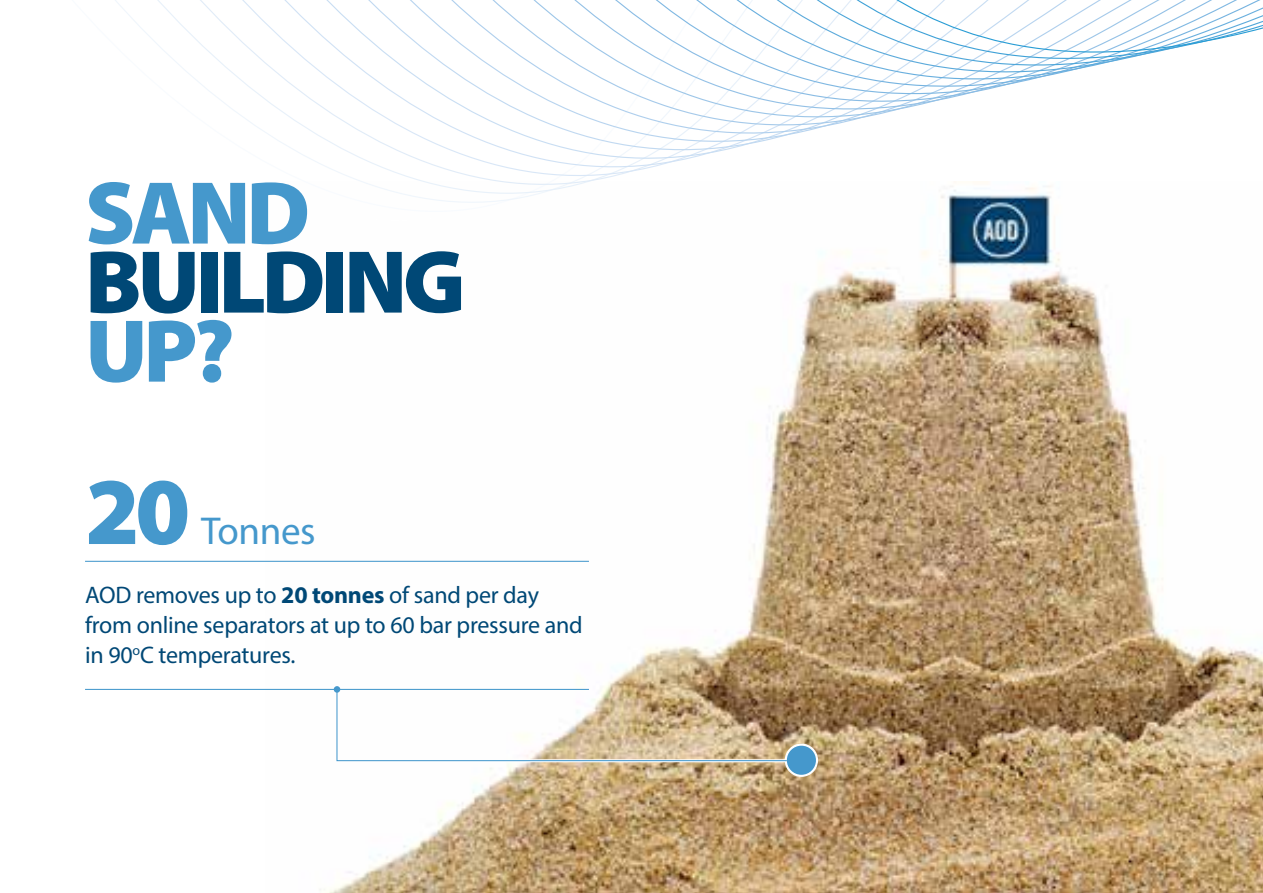
<style>
.page{position:relative;width:1263px;height:893px;background:#fff}
.page>*{position:absolute;margin:0;border:0;box-sizing:border-box;transform-origin:0 0}
.t1{font:900 96px "Myriad Pro";color:#4598cc}
.t2{font:900 90px "Myriad Pro";letter-spacing:-.05em;color:#004876}
.t3{font:900 90px "Myriad Pro";letter-spacing:-.05em;color:#4598cc}
.t4{font:39px "Myriad Pro";letter-spacing:-.01em;color:#4598cc}
.t5{font:24px/30px "Myriad Pro";letter-spacing:-.01em;color:#004876}
.s1{font-weight:700}
</style>
<div class="page">
<img style="left:266px;top:308px;width:997px;height:585px">
<svg style="left:115px;top:0;width:1148px;height:308px"></svg>
<hr style="left:85px;top:561px;width:504px;height:1px;background:#4598cc">
<svg style="left:785px;top:744px;width:32px;height:32px"></svg>
<div style="left:785px;top:744px;width:33px;height:33px;border:2px solid #fff;border-radius:50%"></div>
<svg style="left:334px;top:688px;width:455px;height:76px"></svg>
<hr style="left:85px;top:689px;width:504px;height:1px;background:#4598cc">
<div style="left:334px;top:686px;width:6px;height:7px;background:#4598cc;border-radius:50%"></div>
<div style="left:787px;top:746px;width:29px;height:29px;background:#4598cc;border-radius:50%"></div>
<h2 class="t3" style="left:85px;top:162px;width:227px">SAND</h2>
<h2 class="t2" style="left:85px;top:231px;width:382px">BUILDING</h2>
<h2 class="t3" style="left:85px;top:300px;width:151px">UP?</h2>
<h1 class="t1" style="left:85px;top:457px;width:107px">20</h1>
<h3 class="t4" style="left:201px;top:507px;width:116px">Tonnes</h3>
<p class="t5" style="left:85px;top:580px;width:499px">AOD removes up to <span class="s1">20 tonnes</span> of sand per day from online separators at up to 60 bar pressure and in 90<sup>o</sup>C temperatures.</p>
</div>
